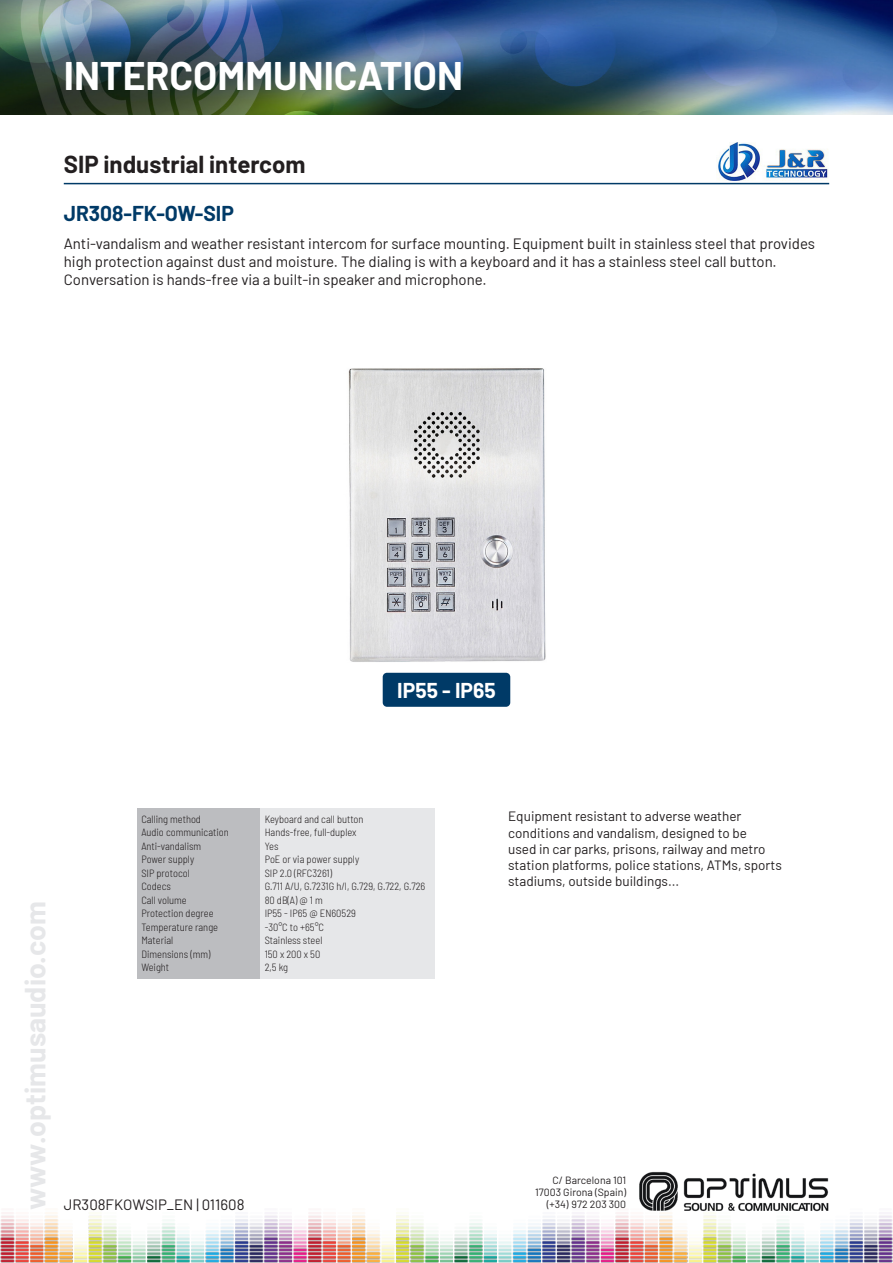
<style>
.page{position:relative;width:893px;height:1263px;background:#fff}
.page>*{position:absolute;margin:0;border:0;box-sizing:border-box;transform-origin:0 0}
.TITULAR1{font:700 39px "Barlow";color:#fff}
.INFOPIE{font:700 28.5px "Barlow";color:#e6e7e9}
.TITULAR2{font:700 24px "Barlow";color:#231f20}
.MODELO{font:700 21px "Barlow";color:#003a67}
.MODELO-2{font:700 21px "Barlow";color:#fff}
.DESCRIPCIÓN{font:15px/18px "Barlow";color:#231f20}
.INFOPIE-2{font:15px "Barlow";color:#231f20}
.DESCRIPCIÓN-2{font:13.5px/16.2px "Barlow";color:#231f20}
.TABLA{font:300 semi-condensed 10.5px "Barlow";color:#231f20}
.INFOPIE-3{font:10.5px "Barlow";color:#231f20}
</style>
<div class="page">
<img style="left:0;top:0;width:893px;height:115px">
<img style="left:0;top:1212px;width:893px;height:51px">
<img style="left:639px;top:1172px;width:190px;height:40px">
<hr style="left:64px;top:183px;width:765px;height:1px;background:#003a67">
<img style="left:717px;top:142px;width:112px;height:39px">
<div style="left:137px;top:808px;width:123px;height:170px;background:#bcbdc0"></div>
<div style="left:260px;top:808px;width:175px;height:170px;background:#e6e7e9"></div>
<img style="left:348px;top:368px;width:198px;height:305px">
<div style="left:383px;top:673px;width:127px;height:34px;background:#003a67;border-radius:4px"></div>
<p class="TITULAR1" style="left:64px;top:47px;width:401px">INTERCOMMUNICATION</p>
<p class="TITULAR2" style="left:64px;top:146px;width:243px">SIP industrial intercom</p>
<p class="MODELO" style="left:64px;top:198px;width:172px">JR308-FK-OW-SIP</p>
<p class="DESCRIPCIÓN" style="left:64px;top:233px;width:753px">Anti-vandalism and weather resistant intercom for surface mounting. Equipment built in stainless steel that provides high protection against dust and moisture. The dialing is with a keyboard and it has a stainless steel call button.<br>Conversation is hands-free via a built-in speaker and microphone.</p>
<p class="MODELO-2" style="left:397px;top:675px;width:100px">IP55 - IP65</p>
<p class="INFOPIE" style="left:14px;top:1210px;width:310px;rotate:-90deg">www.optimusaudio.com</p>
<p class="TABLA" style="left:141px;top:811px;width:61px">Calling method</p>
<p class="TABLA" style="left:141px;top:825px;width:89px">Audio communication</p>
<p class="TABLA" style="left:141px;top:838px;width:61px">Anti-vandalism</p>
<p class="TABLA" style="left:141px;top:852px;width:54px">Power supply</p>
<p class="TABLA" style="left:141px;top:865px;width:50px">SIP protocol</p>
<p class="TABLA" style="left:141px;top:879px;width:31px">Codecs</p>
<p class="TABLA" style="left:141px;top:892px;width:47px">Call volume</p>
<p class="TABLA" style="left:141px;top:906px;width:74px">Protection degree</p>
<p class="TABLA" style="left:141px;top:919px;width:78px">Temperature range</p>
<p class="TABLA" style="left:141px;top:933px;width:33px">Material</p>
<p class="TABLA" style="left:141px;top:946px;width:70px">Dimensions (mm)</p>
<p class="TABLA" style="left:141px;top:960px;width:29px">Weight</p>
<p class="INFOPIE-2" style="left:64px;top:1194px;width:182px">JR308FKOWSIP_EN | 011608</p>
<p class="TABLA" style="left:265px;top:811px;width:100px">Keyboard and call button</p>
<p class="TABLA" style="left:265px;top:825px;width:93px">Hands-free, full-duplex</p>
<p class="TABLA" style="left:265px;top:838px;width:15px">Yes</p>
<p class="TABLA" style="left:265px;top:852px;width:96px">PoE or via power supply</p>
<p class="TABLA" style="left:265px;top:865px;width:69px">SIP 2.0 (RFC3261)</p>
<p class="TABLA" style="left:265px;top:879px;width:162px">G.711 A/U, G.7231G h/l, G.729, G.722, G.726</p>
<p class="TABLA" style="left:265px;top:892px;width:60px">80 dB(A) @ 1 m</p>
<p class="TABLA" style="left:265px;top:906px;width:93px">IP55 - IP65 @ EN60529</p>
<p class="TABLA" style="left:265px;top:919px;width:61px">-30°C to +65°C</p>
<p class="TABLA" style="left:265px;top:933px;width:59px">Stainless steel</p>
<p class="TABLA" style="left:265px;top:946px;width:57px">150 x 200 x 50</p>
<p class="TABLA" style="left:265px;top:960px;width:25px">2,5 kg</p>
<p class="DESCRIPCIÓN-2" style="left:508px;top:807px;width:275px">Equipment resistant to adverse weather conditions and vandalism, designed to be<br>used in car parks, prisons, railway and metro station platforms, police stations, ATMs, sports stadiums, outside buildings...</p>
<p class="INFOPIE-3" style="left:552px;top:1173px;width:75px">C/ Barcelona 101</p>
<p class="INFOPIE-3" style="left:535px;top:1185px;width:92px">17003 Girona (Spain)</p>
<p class="INFOPIE-3" style="left:547px;top:1197px;width:81px">(+34) 972 203 300</p>
</div>
